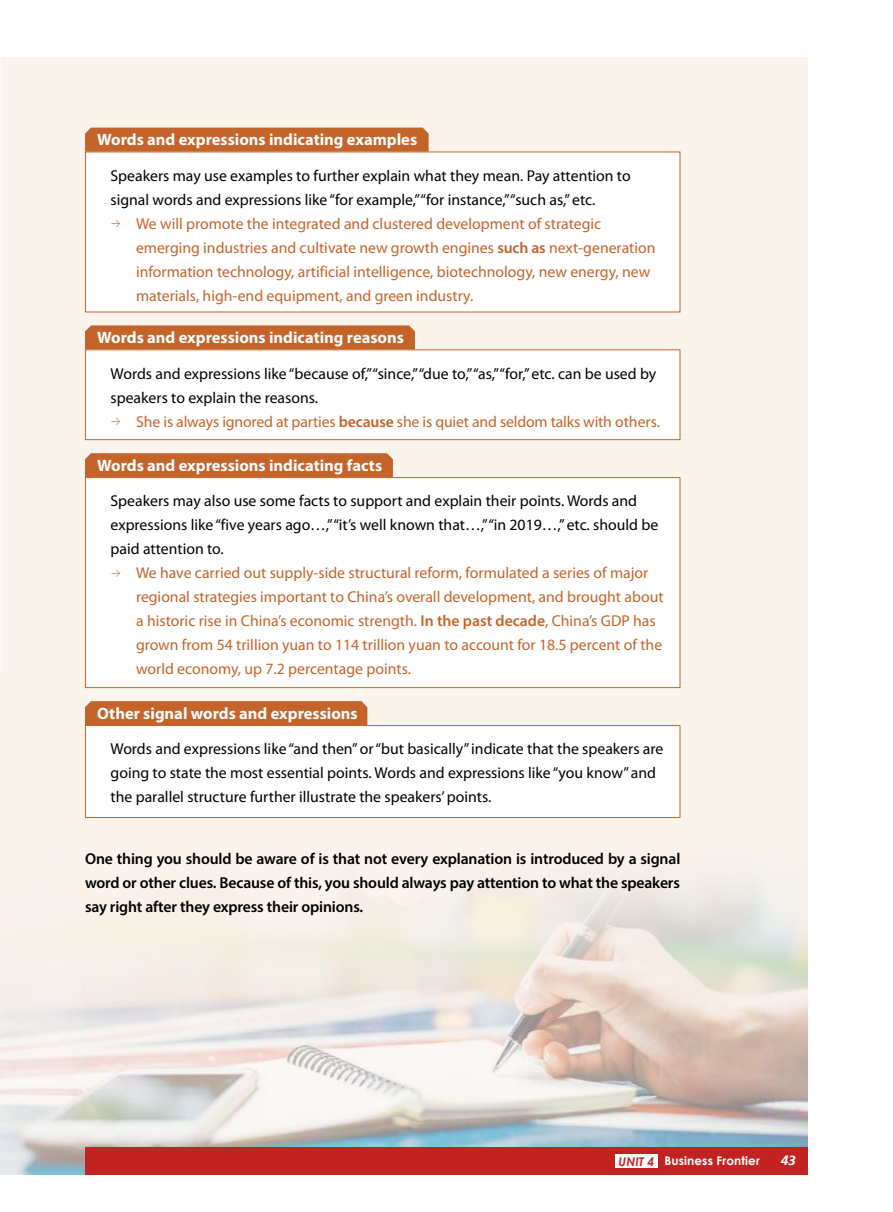
<style>
.page{position:relative;width:893px;height:1212px;background:#fff}
.page>*{position:absolute;margin:0;border:0;box-sizing:border-box;transform-origin:0 0}
.t1{font:700 16.5px "Myriad Pro";color:#fff}
.t2{font:15.75px/24px "Myriad Pro";color:#c4642a}
.t3{font:15.75px/24px "Myriad Pro";color:#000}
.t4{font:600 15.75px/24px "Myriad Pro";letter-spacing:-.01em;color:#000;text-align:justify}
.t5{font:italic 700 13.5px "Frutiger LT";color:#fff}
.t6{font:700 12px "Century Gothic";letter-spacing:.01em;color:#fff}
.s1{font-weight:600}
.s2{font-style:italic;color:#c12420}
</style>
<div class="page">
<div style="left:0;top:57px;width:808px;height:764px;background:#fbf4ed"></div>
<div style="left:85px;top:128px;width:344px;height:24px;background:#c4642a"></div>
<div style="left:85px;top:152px;width:595px;height:160px;background:#fff"></div>
<svg style="left:110px;top:220px;width:10px;height:7px"></svg>
<div style="left:85px;top:325px;width:330px;height:24px;background:#c4642a"></div>
<div style="left:85px;top:349px;width:595px;height:91px;background:#fff;border:1px solid #c4642a"></div>
<svg style="left:110px;top:418px;width:10px;height:7px"></svg>
<div style="left:85px;top:453px;width:308px;height:24px;background:#c4642a"></div>
<div style="left:85px;top:477px;width:595px;height:211px;background:#fff;border:1px solid #c4642a"></div>
<svg style="left:110px;top:569px;width:10px;height:8px"></svg>
<div style="left:85px;top:701px;width:282px;height:24px;background:#c4642a"></div>
<div style="left:85px;top:725px;width:595px;height:93px;background:#fff;border:1px solid #c4642a"></div>
<img style="left:0;top:821px;width:808px;height:353px">
<div style="left:85px;top:1147px;width:723px;height:27px;background:#c12420"></div>
<div style="left:615px;top:1154px;width:43px;height:13px;background:#fff"></div>
<p class="t1" style="left:97px;top:129px;width:321px">Words and expressions indicating examples</p>
<p class="t3" style="left:111px;top:163px;width:522px">Speakers may use examples to further explain what they mean. Pay attention to signal words and expressions like “for example,” “for instance,” “such as,” etc.</p>
<p class="t2" style="left:136px;top:211px;width:521px">We will promote the integrated and clustered development of strategic emerging industries and cultivate new growth engines <span class="s1">such as</span> next-generation information technology, artificial intelligence, biotechnology, new energy, new materials, high-end equipment, and green industry.</p>
<p class="t1" style="left:97px;top:327px;width:308px">Words and expressions indicating reasons</p>
<p class="t3" style="left:111px;top:361px;width:547px">Words and expressions like “because of,” “since,” “due to,” “as,” “for,” etc. can be used by speakers to explain the reasons.</p>
<p class="t2" style="left:136px;top:409px;width:525px">She is always ignored at parties <span class="s1">because</span> she is quiet and seldom talks with others.</p>
<p class="t1" style="left:97px;top:454px;width:286px">Words and expressions indicating facts</p>
<p class="t3" style="left:111px;top:489px;width:549px">Speakers may also use some facts to support and explain their points. Words and expressions like “five years ago…,” “it’s well known that…,” “in 2019…,” etc. should be paid attention to.</p>
<p class="t2" style="left:136px;top:561px;width:529px">We have carried out supply-side structural reform, formulated a series of major regional strategies important to China’s overall development, and brought about a historic rise in China’s economic strength. <span class="s1">In the past decade</span>, China’s GDP has grown from 54 trillion yuan to 114 trillion yuan to account for 18.5 percent of the world economy, up 7.2 percentage points.</p>
<p class="t1" style="left:97px;top:702px;width:262px">Other signal words and expressions</p>
<p class="t3" style="left:111px;top:737px;width:554px">Words and expressions like “and then” or “but basically” indicate that the speakers are going to state the most essential points. Words and expressions like “you know” and the parallel structure further illustrate the speakers’ points.</p>
<p class="t4" style="left:85px;top:846px;width:597px">One thing you should be aware of is that not every explanation is introduced by a signal word or other clues. Because of this, you should always pay attention to what the speakers say right after they express their opinions.</p>
<p class="t6" style="left:619px;top:1151px;width:143px"><span class="s2">UNIT 4</span> Business Frontier</p>
<p class="t5" style="left:781px;top:1152px;width:17px">43</p>
</div>
